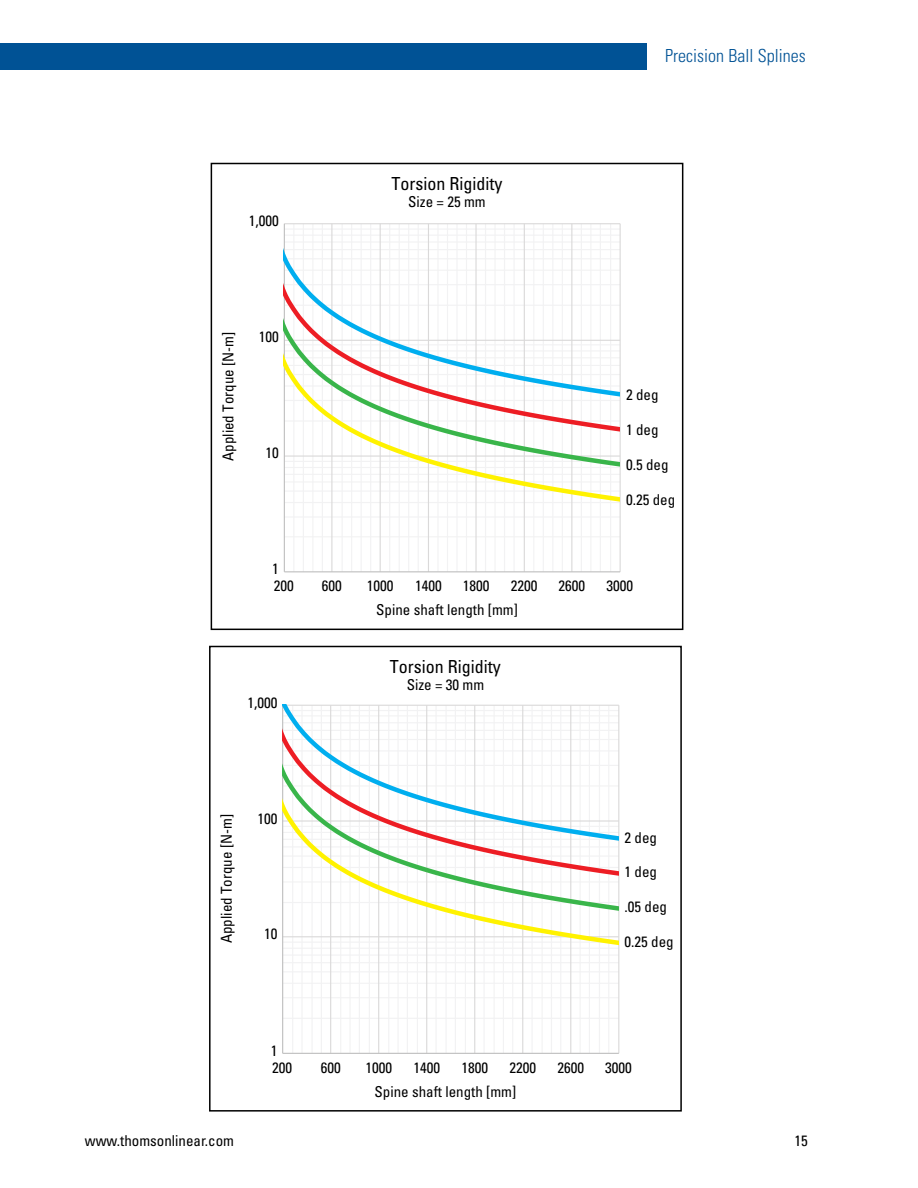
<style>
.page{position:relative;width:918px;height:1188px;background:#fff}
.page>*{position:absolute;margin:0;border:0;box-sizing:border-box;transform-origin:0 0}
.t1{font:condensed 18px "Univers LT Std";color:#000}
.t2{font:300 condensed 18px "Univers LT Std";color:#005295}
.t3{font:condensed 15px "Univers LT Std";color:#000}
</style>
<div class="page">
<div style="left:0;top:43px;width:647px;height:27px;background:#005295"></div>
<div style="left:211px;top:163px;width:472px;height:467px;border:2px solid #000"></div>
<hr style="left:284px;top:536px;width:336px;height:1px;background:#f2f2f3">
<hr style="left:293px;top:224px;width:1px;height:348px;background:#f2f2f3">
<hr style="left:303px;top:224px;width:1px;height:348px;background:#f2f2f3">
<hr style="left:312px;top:224px;width:1px;height:348px;background:#f2f2f3">
<hr style="left:322px;top:224px;width:1px;height:348px;background:#f2f2f3">
<hr style="left:342px;top:224px;width:1px;height:348px;background:#f2f2f3">
<hr style="left:351px;top:224px;width:1px;height:348px;background:#f2f2f3">
<hr style="left:361px;top:224px;width:1px;height:348px;background:#f2f2f3">
<hr style="left:370px;top:224px;width:1px;height:348px;background:#f2f2f3">
<hr style="left:389px;top:224px;width:1px;height:348px;background:#f2f2f3">
<hr style="left:399px;top:224px;width:1px;height:348px;background:#f2f2f3">
<hr style="left:408px;top:224px;width:1px;height:348px;background:#f2f2f3">
<hr style="left:418px;top:224px;width:1px;height:348px;background:#f2f2f3">
<hr style="left:437px;top:224px;width:2px;height:348px;background:#f2f2f3">
<hr style="left:447px;top:224px;width:1px;height:348px;background:#f2f2f3">
<hr style="left:456px;top:224px;width:2px;height:348px;background:#f2f2f3">
<hr style="left:466px;top:224px;width:1px;height:348px;background:#f2f2f3">
<hr style="left:485px;top:224px;width:1px;height:348px;background:#f2f2f3">
<hr style="left:494px;top:224px;width:2px;height:348px;background:#f2f2f3">
<hr style="left:504px;top:224px;width:1px;height:348px;background:#f2f2f3">
<hr style="left:514px;top:224px;width:1px;height:348px;background:#f2f2f3">
<hr style="left:533px;top:224px;width:1px;height:348px;background:#f2f2f3">
<hr style="left:543px;top:224px;width:1px;height:348px;background:#f2f2f3">
<hr style="left:552px;top:224px;width:1px;height:348px;background:#f2f2f3">
<hr style="left:562px;top:224px;width:1px;height:348px;background:#f2f2f3">
<hr style="left:581px;top:224px;width:1px;height:348px;background:#f2f2f3">
<hr style="left:590px;top:224px;width:1px;height:348px;background:#f2f2f3">
<hr style="left:600px;top:224px;width:1px;height:348px;background:#f2f2f3">
<hr style="left:610px;top:224px;width:1px;height:348px;background:#f2f2f3">
<hr style="left:331px;top:224px;width:1px;height:348px;background:#dad9d9">
<hr style="left:380px;top:224px;width:1px;height:348px;background:#dad9d9">
<hr style="left:428px;top:224px;width:1px;height:348px;background:#dad9d9">
<hr style="left:475px;top:224px;width:2px;height:348px;background:#dad9d9">
<hr style="left:524px;top:224px;width:1px;height:348px;background:#dad9d9">
<hr style="left:571px;top:224px;width:1px;height:348px;background:#dad9d9">
<hr style="left:620px;top:224px;width:1px;height:348px;background:#dad9d9">
<hr style="left:284px;top:224px;width:1px;height:348px;background:#bfbfbf">
<hr style="left:284px;top:571px;width:336px;height:1px;background:#bfbfbf">
<svg style="left:285px;top:485px;width:335px;height:35px"></svg>
<svg style="left:285px;top:450px;width:335px;height:35px"></svg>
<svg style="left:294px;top:415px;width:326px;height:35px"></svg>
<svg style="left:284px;top:223px;width:336px;height:192px"></svg>
<div style="left:209px;top:646px;width:473px;height:466px;border:2px solid #000"></div>
<hr style="left:283px;top:1018px;width:336px;height:1px;background:#f2f2f3">
<hr style="left:283px;top:997px;width:336px;height:1px;background:#f2f2f3">
<hr style="left:283px;top:983px;width:336px;height:1px;background:#f2f2f3">
<hr style="left:283px;top:971px;width:336px;height:1px;background:#f2f2f3">
<hr style="left:292px;top:705px;width:1px;height:348px;background:#f2f2f3">
<hr style="left:301px;top:705px;width:2px;height:348px;background:#f2f2f3">
<hr style="left:311px;top:705px;width:2px;height:348px;background:#f2f2f3">
<hr style="left:321px;top:705px;width:1px;height:348px;background:#f2f2f3">
<hr style="left:340px;top:705px;width:1px;height:348px;background:#f2f2f3">
<hr style="left:349px;top:705px;width:2px;height:348px;background:#f2f2f3">
<hr style="left:359px;top:705px;width:1px;height:348px;background:#f2f2f3">
<hr style="left:369px;top:705px;width:1px;height:348px;background:#f2f2f3">
<hr style="left:388px;top:705px;width:1px;height:348px;background:#f2f2f3">
<hr style="left:398px;top:705px;width:1px;height:348px;background:#f2f2f3">
<hr style="left:407px;top:705px;width:1px;height:348px;background:#f2f2f3">
<hr style="left:417px;top:705px;width:1px;height:348px;background:#f2f2f3">
<hr style="left:435px;top:705px;width:2px;height:348px;background:#f2f2f3">
<hr style="left:446px;top:705px;width:1px;height:348px;background:#f2f2f3">
<hr style="left:455px;top:705px;width:1px;height:348px;background:#f2f2f3">
<hr style="left:465px;top:705px;width:1px;height:348px;background:#f2f2f3">
<hr style="left:484px;top:705px;width:1px;height:348px;background:#f2f2f3">
<hr style="left:494px;top:705px;width:1px;height:348px;background:#f2f2f3">
<hr style="left:503px;top:705px;width:1px;height:348px;background:#f2f2f3">
<hr style="left:512px;top:705px;width:1px;height:348px;background:#f2f2f3">
<hr style="left:532px;top:705px;width:1px;height:348px;background:#f2f2f3">
<hr style="left:542px;top:705px;width:1px;height:348px;background:#f2f2f3">
<hr style="left:551px;top:705px;width:1px;height:348px;background:#f2f2f3">
<hr style="left:560px;top:705px;width:1px;height:348px;background:#f2f2f3">
<hr style="left:580px;top:705px;width:1px;height:348px;background:#f2f2f3">
<hr style="left:589px;top:705px;width:1px;height:348px;background:#f2f2f3">
<hr style="left:599px;top:705px;width:1px;height:348px;background:#f2f2f3">
<hr style="left:608px;top:705px;width:1px;height:348px;background:#f2f2f3">
<hr style="left:330px;top:705px;width:1px;height:348px;background:#dad9d9">
<hr style="left:378px;top:705px;width:1px;height:348px;background:#dad9d9">
<hr style="left:426px;top:705px;width:1px;height:348px;background:#dad9d9">
<hr style="left:474px;top:705px;width:1px;height:348px;background:#dad9d9">
<hr style="left:522px;top:705px;width:1px;height:348px;background:#dad9d9">
<hr style="left:570px;top:705px;width:1px;height:348px;background:#dad9d9">
<hr style="left:618px;top:705px;width:1px;height:348px;background:#dad9d9">
<hr style="left:282px;top:705px;width:1px;height:348px;background:#bfbfbf">
<hr style="left:283px;top:1053px;width:336px;height:1px;background:#bfbfbf">
<svg style="left:283px;top:929px;width:335px;height:34px"></svg>
<svg style="left:283px;top:894px;width:335px;height:35px"></svg>
<svg style="left:283px;top:859px;width:335px;height:35px"></svg>
<svg style="left:282px;top:705px;width:336px;height:154px"></svg>
<p class="t2" style="left:665px;top:45px;width:142px">Precision Ball Splines</p>
<p class="t3" style="left:249px;top:211px;width:31px">1,000</p>
<p class="t1" style="left:392px;top:172px;width:112px">Torsion Rigidity</p>
<p class="t3" style="left:408px;top:192px;width:79px">Size = 25 mm</p>
<p class="t3" style="left:219px;top:461px;width:131px;rotate:-90deg">Applied Torque [N-m]</p>
<p class="t3" style="left:259px;top:327px;width:21px">100</p>
<p class="t3" style="left:266px;top:443px;width:15px">10</p>
<p class="t3" style="left:626px;top:385px;width:34px">2 deg</p>
<p class="t3" style="left:626px;top:420px;width:34px">1 deg</p>
<p class="t3" style="left:626px;top:455px;width:44px">0.5 deg</p>
<p class="t3" style="left:626px;top:490px;width:51px">0.25 deg</p>
<p class="t3" style="left:272px;top:559px;width:8px">1</p>
<p class="t3" style="left:274px;top:577px;width:21px">200</p>
<p class="t3" style="left:322px;top:577px;width:21px">600</p>
<p class="t3" style="left:367px;top:577px;width:28px">1000</p>
<p class="t3" style="left:415px;top:577px;width:28px">1400</p>
<p class="t3" style="left:463px;top:577px;width:28px">1800</p>
<p class="t3" style="left:511px;top:577px;width:28px">2200</p>
<p class="t3" style="left:559px;top:577px;width:28px">2600</p>
<p class="t3" style="left:606px;top:577px;width:28px">3000</p>
<p class="t3" style="left:376px;top:600px;width:143px">Spine shaft length [mm]</p>
<p class="t3" style="left:248px;top:693px;width:31px">1,000</p>
<p class="t1" style="left:390px;top:655px;width:112px">Torsion Rigidity</p>
<p class="t3" style="left:407px;top:675px;width:79px">Size = 30 mm</p>
<p class="t3" style="left:217px;top:943px;width:131px;rotate:-90deg">Applied Torque [N-m]</p>
<p class="t3" style="left:258px;top:809px;width:21px">100</p>
<p class="t3" style="left:264px;top:925px;width:15px">10</p>
<p class="t3" style="left:625px;top:828px;width:34px">2 deg</p>
<p class="t3" style="left:625px;top:862px;width:34px">1 deg</p>
<p class="t3" style="left:625px;top:897px;width:44px">.05 deg</p>
<p class="t3" style="left:625px;top:932px;width:51px">0.25 deg</p>
<p class="t3" style="left:271px;top:1041px;width:8px">1</p>
<p class="t3" style="left:272px;top:1058px;width:21px">200</p>
<p class="t3" style="left:321px;top:1058px;width:21px">600</p>
<p class="t3" style="left:365px;top:1058px;width:28px">1000</p>
<p class="t3" style="left:413px;top:1058px;width:28px">1400</p>
<p class="t3" style="left:461px;top:1058px;width:28px">1800</p>
<p class="t3" style="left:509px;top:1058px;width:28px">2200</p>
<p class="t3" style="left:557px;top:1058px;width:28px">2600</p>
<p class="t3" style="left:605px;top:1058px;width:28px">3000</p>
<p class="t3" style="left:375px;top:1082px;width:143px">Spine shaft length [mm]</p>
<p class="t3" style="left:85px;top:1131px;width:151px">www.thomsonlinear.com</p>
<p class="t3" style="left:794px;top:1131px;width:15px">15</p>
</div>
